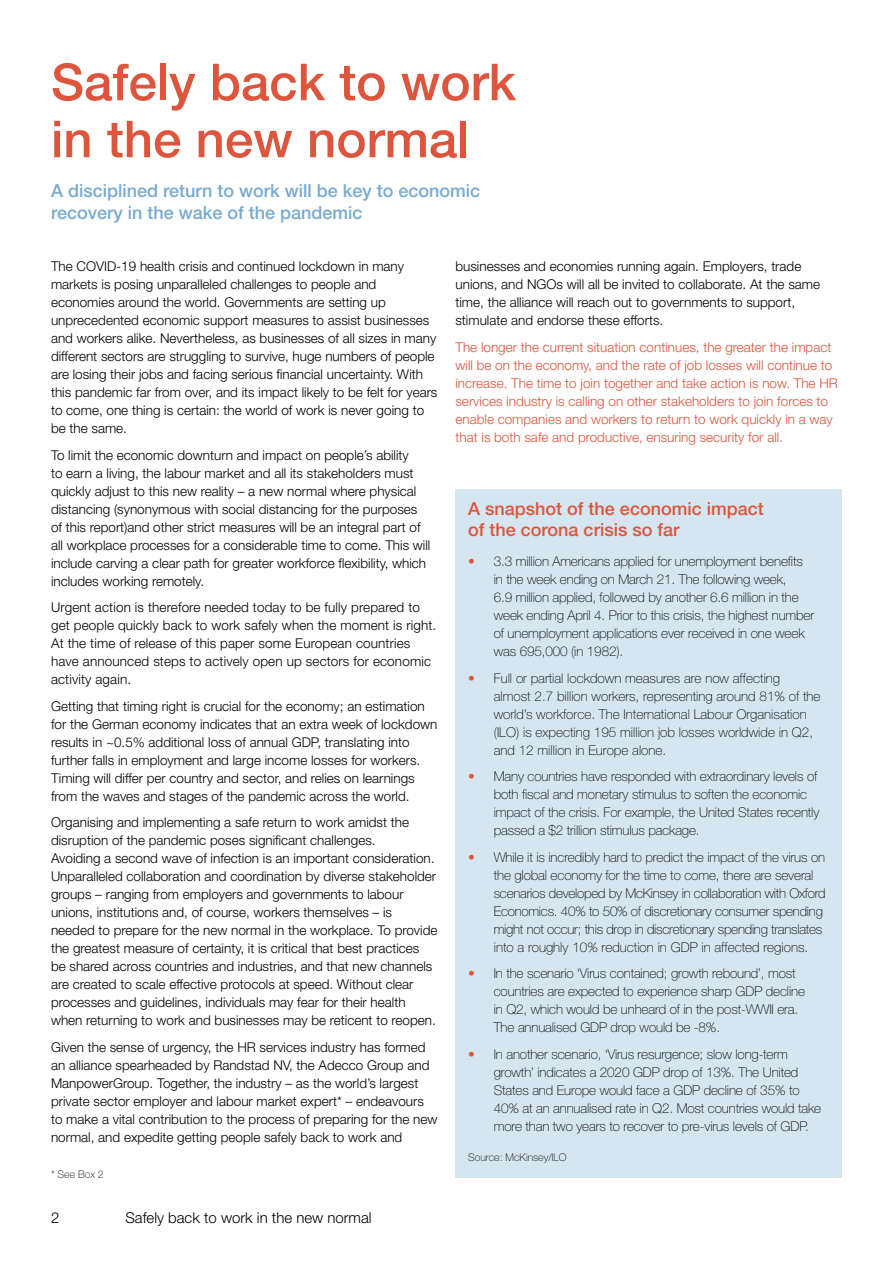
<style>
.page{position:relative;width:893px;height:1263px;background:#fff}
.page>*{position:absolute;margin:0;border:0;box-sizing:border-box;transform-origin:0 0}
.t1{font:500 51px/57px "Helvetica Neue LT Std";color:#dc553c}
.t2{font:500 18px/22.5px "Helvetica Neue LT Std";color:#78aad2}
.t3{font:500 18px/21px "Helvetica Neue LT Std";color:#dc553c}
.t4{font:300 15px "Helvetica Neue LT Std";color:#000}
.t5{font:300 13.5px/18px "Helvetica Neue LT Std";color:#000}
.t6{font:100 13.5px/18px "Helvetica Neue LT Std";letter-spacing:-.01em;color:#000}
.t7{font:300 13.5px/18px "Helvetica Neue LT Std";color:#dc553c}
.t8{font:100 10.5px "Helvetica Neue LT Std";color:#000}
.s1{color:#dc553c}
</style>
<div class="page">
<div style="left:455px;top:489px;width:387px;height:689px;background:#d6e6f1"></div>
<h1 class="t1" style="left:51px;top:53px;width:466px">Safely back to work in the new normal</h1>
<h2 class="t2" style="left:51px;top:179px;width:431px">A disciplined return to work will be key to economic recovery in the wake of the pandemic</h2>
<p class="t5" style="left:51px;top:257px;width:388px">The COVID-19 health crisis and continued lockdown in many markets is posing unparalleled challenges to people and economies around the world. Governments are setting up unprecedented economic support measures to assist businesses and workers alike. Nevertheless, as businesses of all sizes in many different sectors are struggling to survive, huge numbers of people are losing their jobs and facing serious financial uncertainty. With this pandemic far from over, and its impact likely to be felt for years to come, one thing is certain: the world of work is never going to be the same.</p>
<p class="t5" style="left:51px;top:446px;width:381px">To limit the economic downturn and impact on people’s ability<br>to earn a living, the labour market and all its stakeholders must quickly adjust to this new reality – a new normal where physical distancing (synonymous with social distancing for the purposes of this report)and other strict measures will be an integral part of all workplace processes for a considerable time to come. This will include carving a clear path for greater workforce flexibility, which includes working remotely.</p>
<p class="t5" style="left:51px;top:598px;width:387px">Urgent action is therefore needed today to be fully prepared to get people quickly back to work safely when the moment is right.<br>At the time of release of this paper some European countries have announced steps to actively open up sectors for economic activity again.</p>
<p class="t5" style="left:51px;top:697px;width:388px">Getting that timing right is crucial for the economy; an estimation for the German economy indicates that an extra week of lockdown results in ~0.5% additional loss of annual GDP, translating into further falls in employment and large income losses for workers.<br>Timing will differ per country and sector, and relies on learnings from the waves and stages of the pandemic across the world.</p>
<p class="t5" style="left:51px;top:813px;width:388px">Organising and implementing a safe return to work amidst the disruption of the pandemic poses significant challenges.<br>Avoiding a second wave of infection is an important consideration.<br>Unparalleled collaboration and coordination by diverse stakeholder groups – ranging from employers and governments to labour unions, institutions and, of course, workers themselves – is needed to prepare for the new normal in the workplace. To provide the greatest measure of certainty, it is critical that best practices be shared across countries and industries, and that new channels are created to scale effective protocols at speed. Without clear processes and guidelines, individuals may fear for their health when returning to work and businesses may be reticent to reopen.</p>
<p class="t5" style="left:51px;top:1037px;width:388px">Given the sense of urgency, the HR services industry has formed an alliance spearheaded by Randstad NV, the Adecco Group and ManpowerGroup. Together, the industry – as the world’s largest private sector employer and labour market expert* – endeavours to make a vital contribution to the process of preparing for the new normal, and expedite getting people safely back to work and</p>
<p class="t5" style="left:455px;top:257px;width:366px">businesses and economies running again. Employers, trade unions, and NGOs will all be invited to collaborate. At the same time, the alliance will reach out to governments to support, stimulate and endorse these efforts.</p>
<p class="t7" style="left:455px;top:337px;width:384px">The longer the current situation continues, the greater the impact will be on the economy, and the rate of job losses will continue to increase. The time to join together and take action is now. The HR services industry is calling on other stakeholders to join forces to enable companies and workers to return to work quickly in a way that is both safe and productive, ensuring security for all.</p>
<h2 class="t3" style="left:468px;top:498px;width:297px">A snapshot of the economic impact of the corona crisis so far</h2>
<p class="t6" style="left:494px;top:553px;width:322px;text-indent:-26px"><span class="s1">•</span> 3.3 million Americans applied for unemployment benefits in the week ending on March 21. The following week,<br>6.9 million applied, followed by another 6.6 million in the week ending April 4. Prior to this crisis, the highest number of unemployment applications ever received in one week was 695,000 (in 1982).</p>
<p class="t6" style="left:494px;top:669px;width:328px;text-indent:-26px"><span class="s1">•</span> Full or partial lockdown measures are now affecting almost 2.7 billion workers, representing around 81% of the world’s workforce. The International Labour Organisation (ILO) is expecting 195 million job losses worldwide in Q2, and 12 million in Europe alone.</p>
<p class="t6" style="left:494px;top:767px;width:327px;text-indent:-26px"><span class="s1">•</span> Many countries have responded with extraordinary levels of both fiscal and monetary stimulus to soften the economic impact of the crisis. For example, the United States recently passed a $2 trillion stimulus package.</p>
<p class="t6" style="left:494px;top:848px;width:334px;text-indent:-26px"><span class="s1">•</span> While it is incredibly hard to predict the impact of the virus on the global economy for the time to come, there are several scenarios developed by McKinsey in collaboration with Oxford Economics. 40% to 50% of discretionary consumer spending might not occur; this drop in discretionary spending translates into a roughly 10% reduction in GDP in affected regions.</p>
<p class="t6" style="left:494px;top:964px;width:313px;text-indent:-26px"><span class="s1">•</span> In the scenario ‘Virus contained; growth rebound’, most countries are expected to experience sharp GDP decline in Q2, which would be unheard of in the post-WWII era.<br>The annualised GDP drop would be -8%.</p>
<p class="t6" style="left:494px;top:1045px;width:329px;text-indent:-26px"><span class="s1">•</span> In another scenario, ‘Virus resurgence; slow long-term growth’ indicates a 2020 GDP drop of 13%. The United States and Europe would face a GDP decline of 35% to 40% at an annualised rate in Q2. Most countries would take more than two years to recover to pre-virus levels of GDP.</p>
<p class="t8" style="left:468px;top:1151px;width:100px">Source: McKinsey/ILO</p>
<p class="t8" style="left:51px;top:1168px;width:54px">* See Box 2</p>
<p class="t4" style="left:51px;top:1208px;width:10px">2</p>
<p class="t4" style="left:125px;top:1208px;width:248px">Safely back to work in the new normal</p>
</div>
